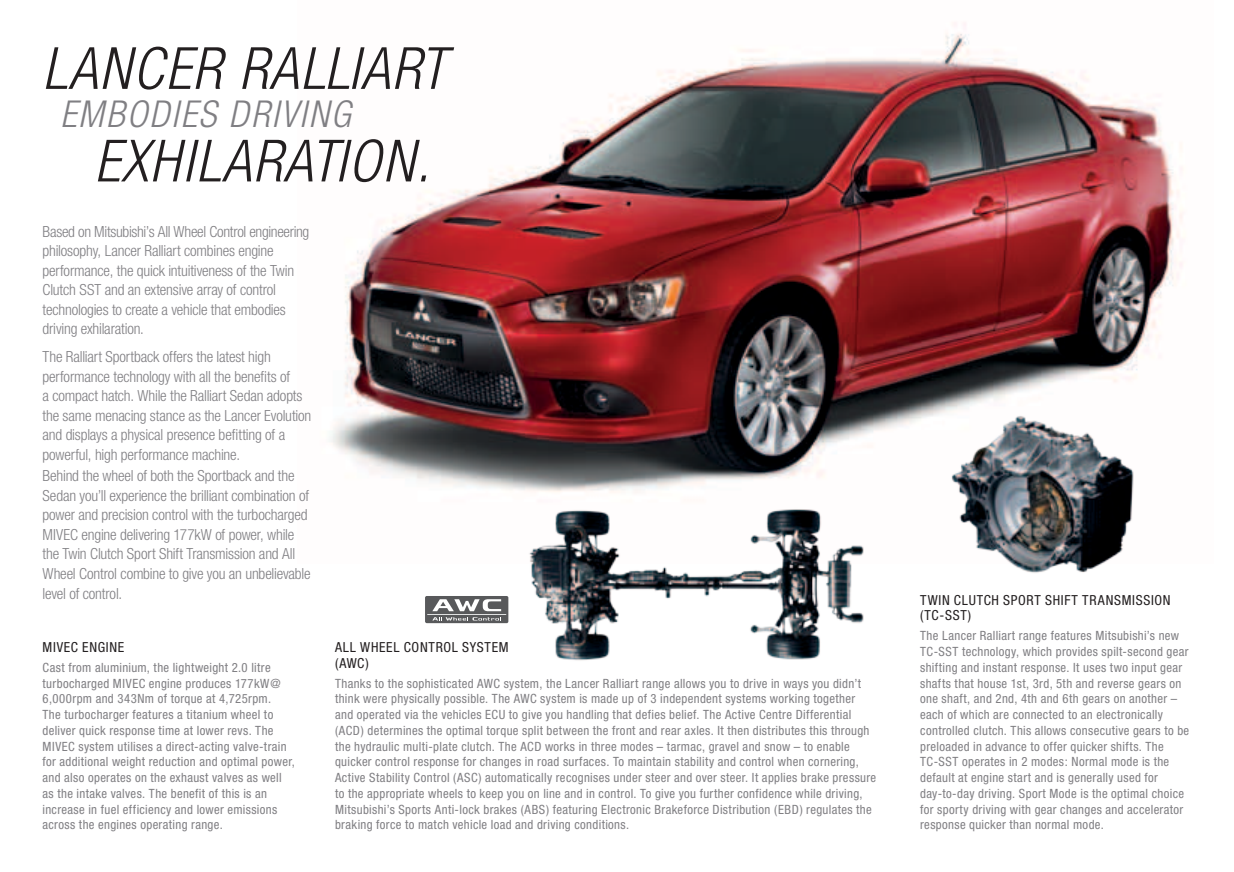
<style>
.page{position:relative;width:1234px;height:872px;background:#fff}
.page>*{position:absolute;margin:0;border:0;box-sizing:border-box;transform-origin:0 0}
.t1{font:italic 300 condensed 58.2px/92.6px "Helvetica Neue";letter-spacing:.025em;color:#231f20;text-align:right}
.t2{font:italic 300 condensed 37.05px "Helvetica Neue";letter-spacing:.055em;color:#807f83}
.t3{font:300 condensed 15.3px/19.5px "Helvetica Neue";letter-spacing:-.01em;color:#807f83}
.t4{font:condensed 13.8px/15.8px "Helvetica Neue";letter-spacing:.05em;color:#231f20}
.t5{font:condensed 12.75px/15.8px "Helvetica Neue";letter-spacing:.025em;color:#807f83}
</style>
<div class="page">
<img style="left:331px;top:23px;width:851px;height:470px">
<img style="left:944px;top:406px;width:194px;height:167px">
<img style="left:529px;top:509px;width:335px;height:152px">
<div style="left:425px;top:596px;width:83px;height:27px;background:#58595b;border-radius:2px"></div>
<hr style="left:427px;top:614px;width:79px;height:1px;background:#fff">
<svg style="left:432px;top:599px;width:69px;height:12px"></svg>
<svg style="left:432px;top:617px;width:69px;height:3px"></svg>
<h1 class="t1" style="left:43px;top:22px;width:404px">LANCER RALLIART<br>EXHILARATION.</h1>
<h2 class="t2" style="left:60px;top:93px;width:292px">EMBODIES DRI VING</h2>
<p class="t3" style="left:43px;top:221px;width:268px">Based on Mitsubishi’s All Wheel Control engineering philosophy, Lancer Ralliart combines engine performance, the quick intuitiveness of the Twin Clutch SST and an extensive array of control technologies to create a vehicle that embodies driving exhilaration.</p>
<p class="t3" style="left:43px;top:347px;width:270px">The Ralliart Sportback offers the latest high performance technology with all the benefits of<br>a compact hatch. While the Ralliart Sedan adopts the same menacing stance as the Lancer Evolution and displays a physical presence befitting of a powerful, high performance machine.</p>
<p class="t3" style="left:43px;top:466px;width:269px">Behind the wheel of both the Sportback and the Sedan you’ll experience the brilliant combination of power and precision control with the turbocharged MIVEC engine delivering 177kW of power, while the Twin Clutch Sport Shift Transmission and All Wheel Control combine to give you an unbelievable level of control.</p>
<p class="t4" style="left:43px;top:639px;width:83px">MIVEC ENGINE</p>
<p class="t5" style="left:43px;top:659px;width:254px">Cast from aluminium, the lightweight 2.0 litre turbocharged MIVEC engine produces 177kW@ 6,000rpm and 343Nm of torque at 4,725rpm.<br>The turbocharger features a titanium wheel to deliver quick response time at lower revs. The MIVEC system utilises a direct-acting valve-train for additional weight reduction and optimal power, and also operates on the exhaust valves as well as the intake valves. The benefit of this is an increase in fuel efficiency and lower emissions across the engines operating range.</p>
<p class="t4" style="left:335px;top:639px;width:175px">ALL WHEEL CONTROL SYSTEM (AWC)</p>
<p class="t5" style="left:335px;top:675px;width:542px">Thanks to the sophisticated AWC system, the Lancer Ralliart range allows you to drive in ways you didn’t think were physically possible. The AWC system is made up of 3 independent systems working together and operated via the vehicles ECU to give you handling that defies belief. The Active Centre Differential (ACD) determines the optimal torque split between the front and rear axles. It then distributes this through the hydraulic multi-plate clutch. The ACD works in three modes – tarmac, gravel and snow – to enable quicker control response for changes in road surfaces. To maintain stability and control when cornering, Active Stability Control (ASC) automatically recognises under steer and over steer. It applies brake pressure to the appropriate wheels to keep you on line and in control. To give you further confidence while driving, Mitsubishi’s Sports Anti-lock brakes (ABS) featuring Electronic Brakeforce Distribution (EBD) regulates the braking force to match vehicle load and driving conditions.</p>
<p class="t4" style="left:919px;top:592px;width:252px">TWIN CLUTCH SPORT SHIFT TRANSMISSION (TC-SST)</p>
<p class="t5" style="left:919px;top:628px;width:270px">The Lancer Ralliart range features Mitsubishi’s new TC-SST technology, which provides spilt-second gear shifting and instant response. It uses two input gear shafts that house 1st, 3rd, 5th and reverse gears on one shaft, and 2nd, 4th and 6th gears on another – each of which are connected to an electronically controlled clutch. This allows consecutive gears to be preloaded in advance to offer quicker shifts. The TC-SST operates in 2 modes: Normal mode is the default at engine start and is generally used for day-to-day driving. Sport Mode is the optimal choice for sporty driving with gear changes and accelerator response quicker than normal mode.</p>
</div>
